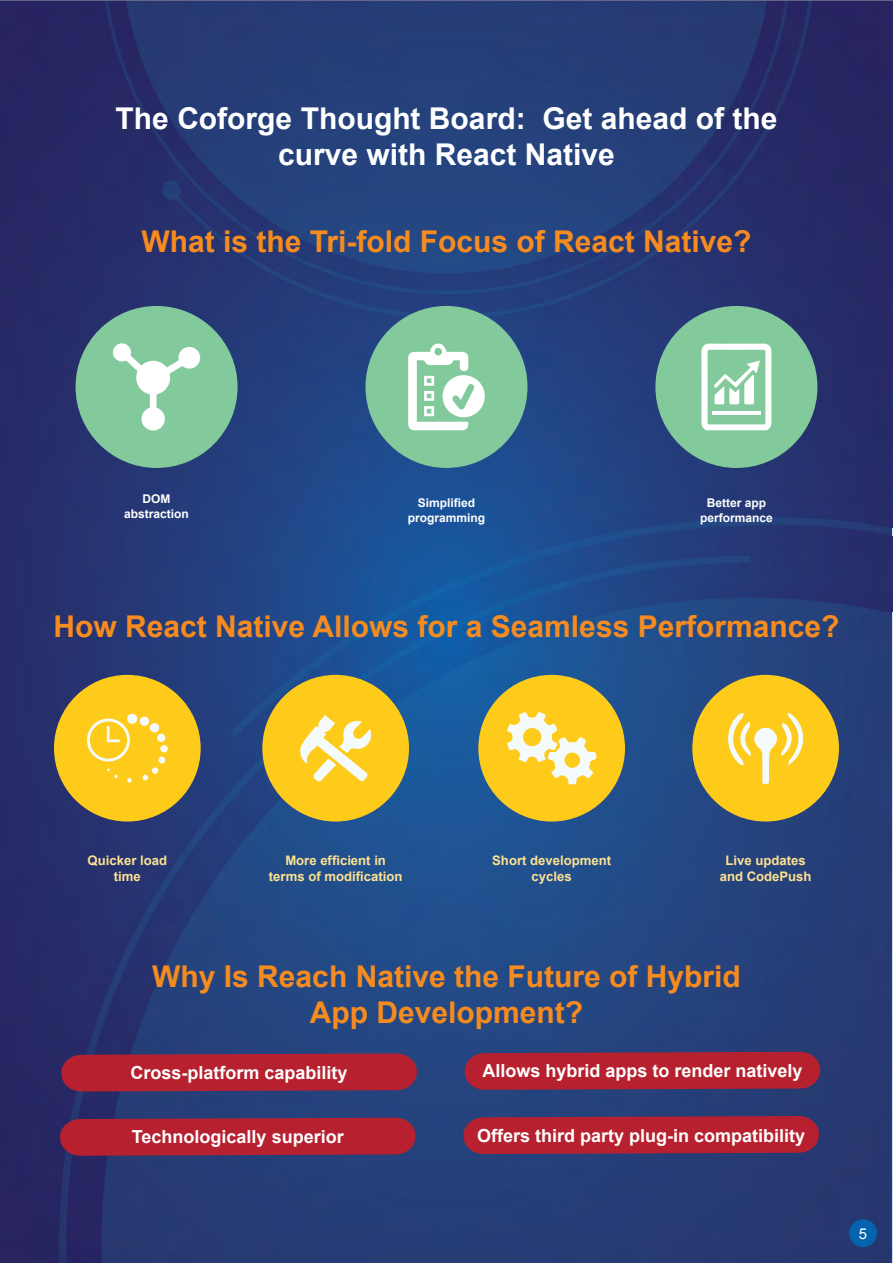
<style>
.page{position:relative;width:893px;height:1263px;background:#fff}
.page>*{position:absolute;margin:0;border:0;box-sizing:border-box;transform-origin:0 0}
.t1{font:700 30px/36px "Arial";color:#f68b1f;text-align:center}
.t2{font:700 30px/36px "Arial";color:#fff;text-align:center}
.t3{font:700 18px "Arial";color:#fff}
.t4{font:15px "Arial";color:#fff}
.t5{font:700 13.2px/15.8px "Arial";color:#fee290;text-align:center}
.t6{font:700 12px/14.4px "Arial";color:#fff;text-align:center}
</style>
<div class="page">
<img style="left:0;top:0;width:893px;height:1263px">
<div style="left:849px;top:1219px;width:28px;height:28px;background:#0562af;border-radius:50%"></div>
<div style="left:76px;top:306px;width:162px;height:162px;background:#82ca9c;border-radius:50%"></div>
<svg style="left:113px;top:343px;width:88px;height:87px"></svg>
<div style="left:365px;top:306px;width:162px;height:162px;background:#82ca9c;border-radius:50%"></div>
<svg style="left:408px;top:343px;width:77px;height:87px"></svg>
<div style="left:655px;top:306px;width:162px;height:162px;background:#82ca9c;border-radius:50%"></div>
<svg style="left:701px;top:343px;width:70px;height:87px"></svg>
<svg style="left:61px;top:1053px;width:356px;height:38px;background:#ae2132"></svg>
<svg style="left:60px;top:1118px;width:356px;height:38px;background:#ae2132"></svg>
<svg style="left:465px;top:1052px;width:355px;height:38px;background:#ae2132"></svg>
<svg style="left:463px;top:1116px;width:356px;height:38px;background:#ae2132"></svg>
<div style="left:54px;top:675px;width:147px;height:146px;background:#ffcb1b;border-radius:50%"></div>
<div style="left:140px;top:716px;width:9px;height:10px;background:#f5fafb;border-radius:50%"></div>
<div style="left:150px;top:723px;width:9px;height:9px;background:#f5fafb;border-radius:50%"></div>
<div style="left:157px;top:733px;width:8px;height:9px;background:#f5fafb;border-radius:50%"></div>
<div style="left:160px;top:745px;width:8px;height:7px;background:#f5fafb;border-radius:50%"></div>
<div style="left:158px;top:757px;width:7px;height:6px;background:#f5fafb;border-radius:50%"></div>
<div style="left:152px;top:767px;width:6px;height:7px;background:#f5fafb;border-radius:50%"></div>
<svg style="left:143px;top:775px;width:5px;height:5px"></svg>
<svg style="left:127px;top:778px;width:5px;height:5px"></svg>
<svg style="left:107px;top:768px;width:11px;height:10px"></svg>
<svg style="left:87px;top:714px;width:50px;height:47px"></svg>
<div style="left:692px;top:675px;width:147px;height:146px;background:#ffcb1b;border-radius:50%"></div>
<svg style="left:728px;top:713px;width:75px;height:71px"></svg>
<div style="left:262px;top:675px;width:147px;height:146px;background:#ffcb1b;border-radius:50%"></div>
<svg style="left:300px;top:715px;width:72px;height:67px"></svg>
<div style="left:478px;top:675px;width:147px;height:146px;background:#ffcb1b;border-radius:50%"></div>
<svg style="left:507px;top:712px;width:90px;height:72px"></svg>
<p class="t2" style="left:116px;top:102px;width:663px">The Coforge Thought Board: Get ahead of the curve with React Native</p>
<p class="t1" style="left:141px;top:225px;width:612px">What is the Tri-fold Focus of React Native?</p>
<p class="t6" style="left:124px;top:492px;width:66px">DOM abstraction</p>
<p class="t6" style="left:408px;top:496px;width:79px">Simplified programming</p>
<p class="t6" style="left:700px;top:496px;width:74px">Better app performance</p>
<p class="t1" style="left:54px;top:609px;width:787px">How React Native Allows for a Seamless Performance?</p>
<p class="t5" style="left:269px;top:853px;width:135px">More efficient in terms of modification</p>
<p class="t5" style="left:492px;top:853px;width:120px">Short development cycles</p>
<p class="t5" style="left:88px;top:853px;width:81px">Quicker load time</p>
<p class="t5" style="left:720px;top:853px;width:93px">Live updates and CodePush</p>
<p class="t1" style="left:152px;top:959px;width:590px">Why Is Reach Native the Future of Hybrid<br>App Development?</p>
<p class="t3" style="left:131px;top:1061px;width:219px">Cross-platform capability</p>
<p class="t3" style="left:132px;top:1125px;width:213px">Technologically superior</p>
<p class="t3" style="left:482px;top:1059px;width:322px">Allows hybrid apps to render natively</p>
<p class="t3" style="left:477px;top:1123px;width:330px">Offers third party plug-in compatibility</p>
<p class="t4" style="left:859px;top:1223px;width:10px">5</p>
</div>
